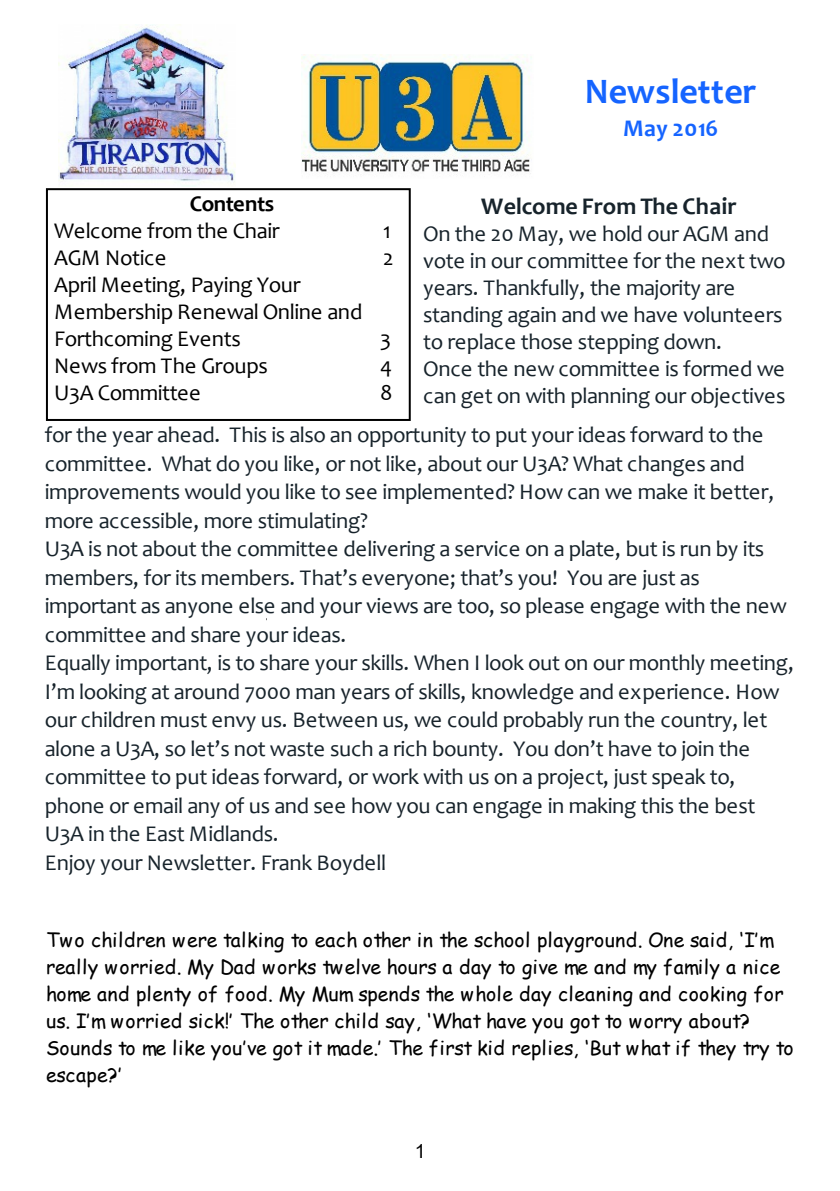
<style>
.page{position:relative;width:840px;height:1191px;background:#fff}
.page>*{position:absolute;margin:0;border:0;box-sizing:border-box;transform-origin:0 0}
.t1{font:700 36px "Candara";color:#1564ff}
.t2{font:700 24px "Candara";letter-spacing:.005em;color:#17232b}
.t3{font:700 24px "Candara";letter-spacing:.01em;color:#1564ff}
.t4{font:22.4px/28.4px "Candara";letter-spacing:-.02em;color:#17232b}
.t5{font:22.4px/27px "Candara";letter-spacing:-.02em;color:#000}
.t6{font:700 22.4px "Candara";letter-spacing:-.02em;color:#000}
.t7{font:19.6px/27px "Comic Sans MS";letter-spacing:.01em;color:#000}
.t8{font:19.6px "Arial";color:#000}
</style>
<div class="page">
<div style="left:46px;top:188px;width:364px;height:233px;border:2px solid #000"></div>
<img style="left:301px;top:54px;width:231px;height:121px">
<img style="left:58px;top:24px;width:177px;height:163px">
<p class="t6" style="left:189px;top:195px;width:86px">Contents</p>
<p class="t5" style="left:54px;top:220px;width:227px">Welcome from the Chair</p>
<p class="t5" style="left:383px;top:220px;width:9px">1</p>
<p class="t5" style="left:54px;top:247px;width:114px">AGM Notice</p>
<p class="t5" style="left:383px;top:247px;width:12px">2</p>
<p class="t5" style="left:54px;top:274px;width:309px">April Meeting, Paying Your<br>Membership Renewal Online and<br>Forthcoming Events</p>
<p class="t5" style="left:380px;top:328px;width:12px">3</p>
<p class="t5" style="left:54px;top:355px;width:215px">News from The Groups</p>
<p class="t5" style="left:380px;top:355px;width:13px">4</p>
<p class="t5" style="left:54px;top:382px;width:148px">U3A Committee</p>
<p class="t5" style="left:380px;top:382px;width:14px">8</p>
<h1 class="t1" style="left:584px;top:77px;width:173px">Newsletter</h1>
<p class="t3" style="left:622px;top:118px;width:97px">May 2016</p>
<p class="t2" style="left:481px;top:197px;width:257px">Welcome From The Chair</p>
<p class="t4" style="left:423px;top:223px;width:364px;line-height:27px">On the 20 May, we hold our AGM and vote in our committee for the next two years. Thankfully, the majority are standing again and we have volunteers to replace those stepping down.<br>Once the new committee is formed we can get on with planning our objectives</p>
<p class="t4" style="left:45px;top:423px;width:750px">for the year ahead. This is also an opportunity to put your ideas forward to the committee. What do you like, or not like, about our U3A? What changes and improvements would you like to see implemented? How can we make it better, more accessible, more stimulating?<br>U3A is not about the committee delivering a service on a plate, but is run by its members, for its members. That’s everyone; that’s you! You are just as important as anyone else and your views are too, so please engage with the new committee and share your ideas.<br>Equally important, is to share your skills. When I look out on our monthly meeting, I’m looking at around 7000 man years of skills, knowledge and experience. How our children must envy us. Between us, we could probably run the country, let alone a U3A, so let’s not waste such a rich bounty. You don’t have to join the committee to put ideas forward, or work with us on a project, just speak to, phone or email any of us and see how you can engage in making this the best U3A in the East Midlands.<br>Enjoy your Newsletter. Frank Boydell</p>
<p class="t7" style="left:46px;top:928px;width:748px">Two children were talking to each other in the school playground. One said, ‘I’m really worried. My Dad works twelve hours a day to give me and my family a nice home and plenty of food. My Mum spends the whole day cleaning and cooking for us. I’m worried sick!’ The other child say, ‘What have you got to worry about?<br>Sounds to me like you’ve got it made.’ The first kid replies, ‘But what if they try to escape?’</p>
<p class="t8" style="left:414px;top:1143px;width:12px">1</p>
</div>
